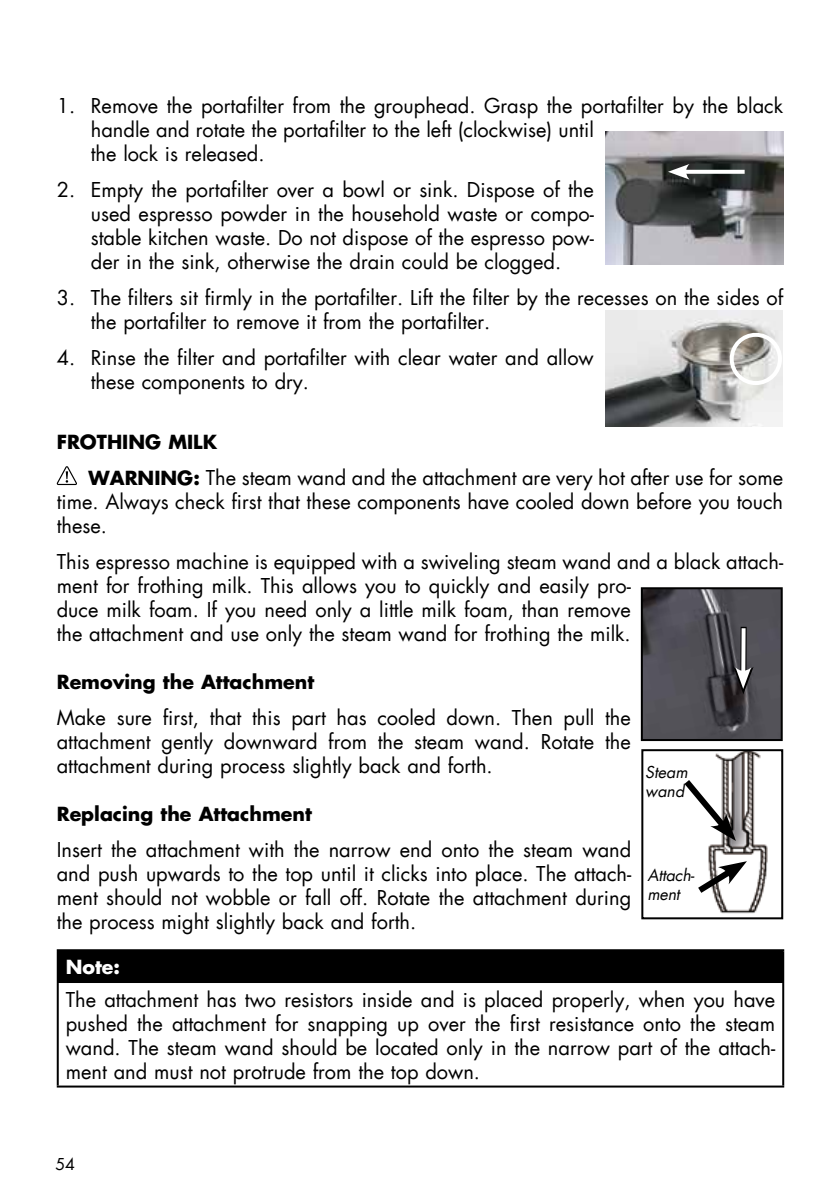
<style>
.page{position:relative;width:840px;height:1191px;background:#fff}
.page>*{position:absolute;margin:0;border:0;box-sizing:border-box;transform-origin:0 0}
.t1{font:20px/24px "Futura LT";color:#000;text-align:justify}
.t2{font:700 19px "Futura LT";color:#000}
.t3{font:700 19px "Futura LT";color:#fff}
.t4{font:italic 16px/19.2px "Futura LT";letter-spacing:-.01em;color:#000}
.t5{font:16px "Futura LT";color:#000}
.s1{font-weight:700;font-size:19px}
</style>
<div class="page">
<svg style="left:57px;top:466px;width:20px;height:19px"></svg>
<div style="left:58px;top:950px;width:724px;height:32px;background:#000"></div>
<hr style="left:57px;top:949px;width:726px;height:2px;background:#000">
<hr style="left:57px;top:951px;width:2px;height:30px;background:#000">
<hr style="left:781px;top:951px;width:2px;height:30px;background:#000">
<hr style="left:57px;top:981px;width:726px;height:2px;background:#000">
<hr style="left:57px;top:983px;width:2px;height:102px;background:#000">
<hr style="left:781px;top:983px;width:2px;height:102px;background:#000">
<hr style="left:57px;top:1085px;width:726px;height:2px;background:#000">
<img style="left:605px;top:310px;width:177px;height:116px">
<div style="left:729px;top:333px;width:52px;height:52px;border:4px solid #fff;border-radius:50%"></div>
<img style="left:708px;top:752px;width:60px;height:162px">
<div style="left:641px;top:749px;width:141px;height:170px;border:2px solid #000"></div>
<svg style="left:698px;top:861px;width:48px;height:37px"></svg>
<svg style="left:684px;top:773px;width:51px;height:68px"></svg>
<img style="left:643px;top:590px;width:136px;height:148px">
<div style="left:640px;top:587px;width:142px;height:154px;border:2px solid #000"></div>
<svg style="left:740px;top:627px;width:6px;height:39px"></svg>
<svg style="left:740px;top:628px;width:5px;height:38px"></svg>
<svg style="left:733px;top:666px;width:20px;height:28px"></svg>
<img style="left:605px;top:131px;width:177px;height:134px">
<svg style="left:689px;top:170px;width:55px;height:4px"></svg>
<svg style="left:667px;top:164px;width:22px;height:16px"></svg>
<p class="t1" style="left:91px;top:94px;width:693px;text-align:left;text-indent:-34px">1. Remove the portafilter from the grouphead. Grasp the portafilter by the black handle and rotate the portafilter to the left (clockwise) until<br>the lock is released.</p>
<p class="t1" style="left:91px;top:178px;width:504px;text-indent:-34px">2. Empty the portafilter over a bowl or sink. Dispose of the used espresso powder in the household waste or compo&shy;stable kitchen waste. Do not dispose of the espresso pow&shy;der in the sink, otherwise the drain could be clogged.</p>
<p class="t1" style="left:91px;top:286px;width:693px;text-indent:-34px">3. The filters sit firmly in the portafilter. Lift the filter by the recesses on the sides of the portafilter to remove it from the portafilter.</p>
<p class="t1" style="left:91px;top:346px;width:504px;text-indent:-34px">4. Rinse the filter and portafilter with clear water and allow these components to dry.</p>
<p class="t2" style="left:57px;top:429px;width:162px">FROTHING MILK</p>
<p class="t1" style="left:57px;top:466px;width:727px;text-indent:32px"><span class="s1">WARNING:</span> The steam wand and the attachment are very hot after use for some time. Always check first that these components have cooled down before you touch these.</p>
<p class="t1" style="left:57px;top:550px;width:727px;text-align:left">This espresso machine is equipped with a swiveling steam wand and a black attach&shy;ment for frothing milk. This allows you to quickly and easily pro-<br>duce milk foam. If you need only a little milk foam, than remove<br>the attachment and use only the steam wand for frothing the milk.</p>
<p class="t2" style="left:57px;top:669px;width:259px">Removing the Attachment</p>
<p class="t1" style="left:57px;top:706px;width:575px">Make sure first, that this part has cooled down. Then pull the attachment gently downward from the steam wand. Rotate the attachment during process slightly back and forth.</p>
<p class="t2" style="left:57px;top:801px;width:256px">Replacing the Attachment</p>
<p class="t1" style="left:57px;top:838px;width:575px">Insert the attachment with the narrow end onto the steam wand and push upwards to the top until it clicks into place. The attach&shy;ment should not wobble or fall off. Rotate the attachment during the process might slightly back and forth.</p>
<p class="t3" style="left:66px;top:954px;width:56px">Note:</p>
<p class="t1" style="left:66px;top:987px;width:710px">The attachment has two resistors inside and is placed properly, when you have pushed the attachment for snapping up over the first resistance onto the steam wand. The steam wand should be located only in the narrow part of the attach&shy;ment and must not protrude from the top down.</p>
<p class="t4" style="left:644px;top:762px;width:44px">Steam wand</p>
<p class="t4" style="left:647px;top:865px;width:49px">Attach&shy;ment</p>
<p class="t5" style="left:55px;top:1154px;width:21px">54</p>
</div>
